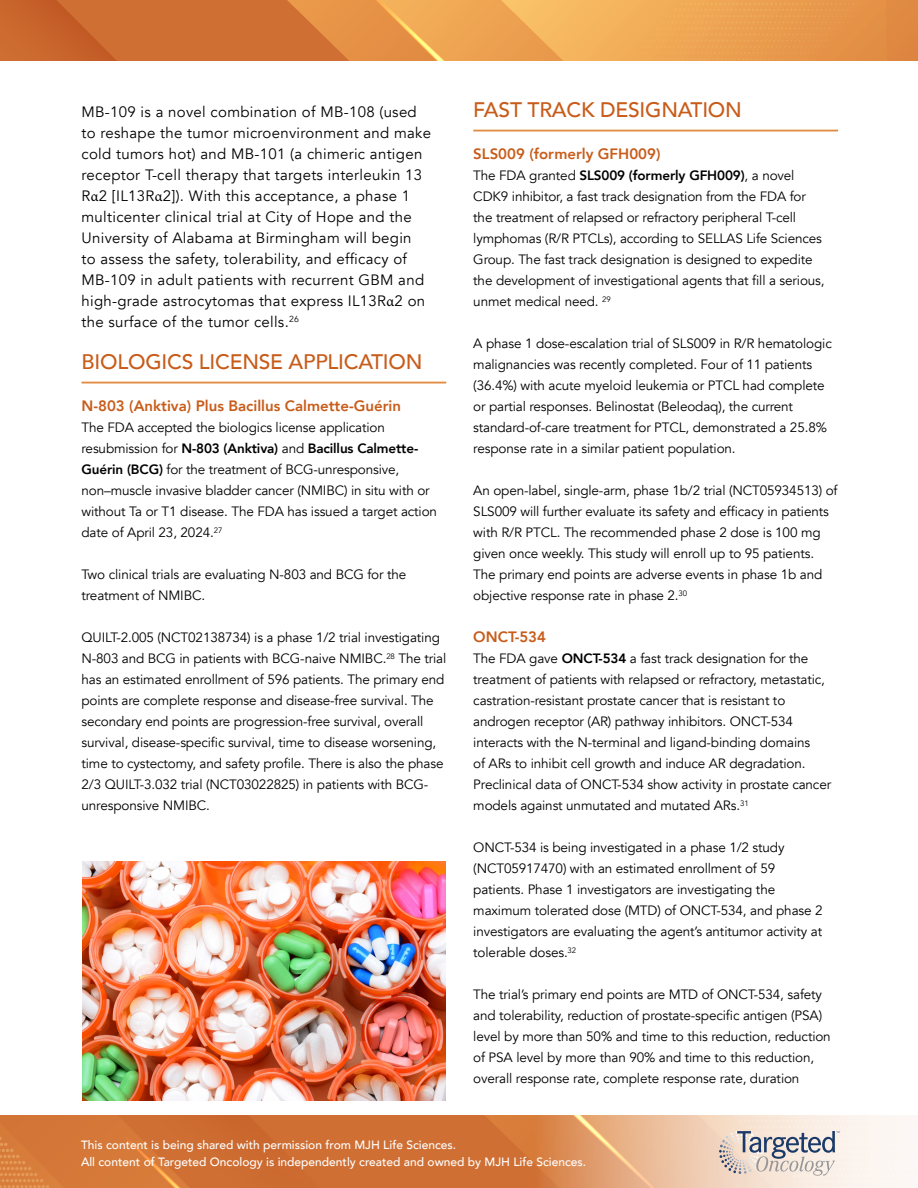
<style>
.page{position:relative;width:918px;height:1188px;background:#fff}
.page>*{position:absolute;margin:0;border:0;box-sizing:border-box;transform-origin:0 0}
.t1{font:500 21px "Avenir";letter-spacing:-.01em;color:#c85c1a}
.t2{font:15px/21px "Avenir";letter-spacing:.02em;color:#000}
.t3{font:800 15px "Avenir";color:#c85c1a}
.t4{font:13.5px/21px "Avenir";letter-spacing:-.01em;color:#000}
.t5{font:500 12px/16.5px "Avenir";color:#fff}
.s1{font-family:"Minion Pro"}
.s2{font-weight:800}
</style>
<div class="page">
<img style="left:0;top:0;width:918px;height:61px">
<img style="left:0;top:1115px;width:531px;height:73px">
<svg style="left:531px;top:1115px;width:387px;height:73px"></svg>
<svg style="left:719px;top:1130px;width:120px;height:46px;background:#cec6c3"></svg>
<hr style="left:82px;top:382px;width:364px;height:2px;background:#e38d44">
<hr style="left:473px;top:130px;width:365px;height:2px;background:#e38d44">
<img style="left:82px;top:862px;width:364px;height:238px">
<p class="t2" style="left:82px;top:102px;width:351px">MB-109 is a novel combination of MB-108 (used to reshape the tumor microenvironment and make cold tumors hot) and MB-101 (a chimeric antigen receptor T-cell therapy that targets interleukin 13<br>R<span class="s1">α</span>2 [IL13R<span class="s1">α</span>2]). With this acceptance, a phase 1 multicenter clinical trial at City of Hope and the University of Alabama at Birmingham will begin<br>to assess the safety, tolerability, and efficacy of MB-109 in adult patients with recurrent GBM and high-grade astrocytomas that express IL13R<span class="s1">α</span>2 on the surface of the tumor cells.<sup>26</sup></p>
<h1 class="t1" style="left:82px;top:344px;width:343px">BIOLOGICS LICENSE APPLICATION</h1>
<p class="t3" style="left:82px;top:394px;width:321px">N-803 (Anktiva) Plus Bacillus Calmette-Guérin</p>
<p class="t4" style="left:82px;top:417px;width:357px">The FDA accepted the biologics license application resubmission for <span class="s2">N-803 (Anktiva)</span> and <span class="s2">Bacillus Calmette-Guérin (BCG)</span> for the treatment of BCG-unresponsive, non–muscle invasive bladder cancer (NMIBC) in situ with or without Ta or T1 disease. The FDA has issued a target action date of April 23, 2024.<sup>27</sup></p>
<p class="t4" style="left:82px;top:564px;width:326px">Two clinical trials are evaluating N-803 and BCG for the treatment of NMIBC.</p>
<p class="t4" style="left:82px;top:627px;width:366px">QUILT-2.005 (NCT02138734) is a phase 1/2 trial investigating N-803 and BCG in patients with BCG-naive NMIBC.<sup>28</sup> The trial has an estimated enrollment of 596 patients. The primary end points are complete response and disease-free survival. The secondary end points are progression-free survival, overall survival, disease-specific survival, time to disease worsening, time to cystectomy, and safety profile. There is also the phase 2/3 QUILT-3.032 trial (NCT03022825) in patients with BCG&shy;unresponsive NMIBC.</p>
<h1 class="t1" style="left:473px;top:92px;width:270px">FAST TRACK DESIGNATION</h1>
<p class="t3" style="left:473px;top:142px;width:189px">SLS009 (formerly GFH009)</p>
<p class="t4" style="left:473px;top:165px;width:353px">The FDA granted <span class="s2">SLS009 (formerly GFH009)</span>, a novel CDK9 inhibitor, a fast track designation from the FDA for the treatment of relapsed or refractory peripheral T-cell lymphomas (R/R PTCLs), according to SELLAS Life Sciences Group. The fast track designation is designed to expedite the development of investigational agents that fill a serious, unmet medical need. <sup>29</sup></p>
<p class="t4" style="left:473px;top:333px;width:360px">A phase 1 dose-escalation trial of SLS009 in R/R hematologic malignancies was recently completed. Four of 11 patients (36.4%) with acute myeloid leukemia or PTCL had complete or partial responses. Belinostat (Beleodaq), the current standard-of-care treatment for PTCL, demonstrated a 25.8% response rate in a similar patient population.</p>
<p class="t4" style="left:473px;top:480px;width:366px">An open-label, single-arm, phase 1b/2 trial (NCT05934513) of SLS009 will further evaluate its safety and efficacy in patients with R/R PTCL. The recommended phase 2 dose is 100 mg given once weekly. This study will enroll up to 95 patients.<br>The primary end points are adverse events in phase 1b and objective response rate in phase 2.<sup>30</sup></p>
<p class="t3" style="left:473px;top:625px;width:74px">ONCT-534</p>
<p class="t4" style="left:473px;top:648px;width:359px">The FDA gave <span class="s2">ONCT-534</span> a fast track designation for the treatment of patients with relapsed or refractory, metastatic, castration-resistant prostate cancer that is resistant to androgen receptor (AR) pathway inhibitors. ONCT-534 interacts with the N-terminal and ligand-binding domains<br>of ARs to inhibit cell growth and induce AR degradation.<br>Preclinical data of ONCT-534 show activity in prostate cancer models against unmutated and mutated ARs.<sup>31</sup></p>
<p class="t4" style="left:473px;top:837px;width:351px">ONCT-534 is being investigated in a phase 1/2 study (NCT05917470) with an estimated enrollment of 59 patients. Phase 1 investigators are investigating the maximum tolerated dose (MTD) of ONCT-534, and phase 2 investigators are evaluating the agent’s antitumor activity at tolerable doses.<sup>32</sup></p>
<p class="t4" style="left:473px;top:984px;width:359px">The trial’s primary end points are MTD of ONCT-534, safety and tolerability, reduction of prostate-specific antigen (PSA) level by more than 50% and time to this reduction, reduction of PSA level by more than 90% and time to this reduction, overall response rate, complete response rate, duration</p>
<p class="t5" style="left:81px;top:1136px;width:507px">This content is being shared with permission from MJH Life Sciences.<br>All content of Targeted Oncology is independently created and owned by MJH Life Sciences.</p>
</div>
